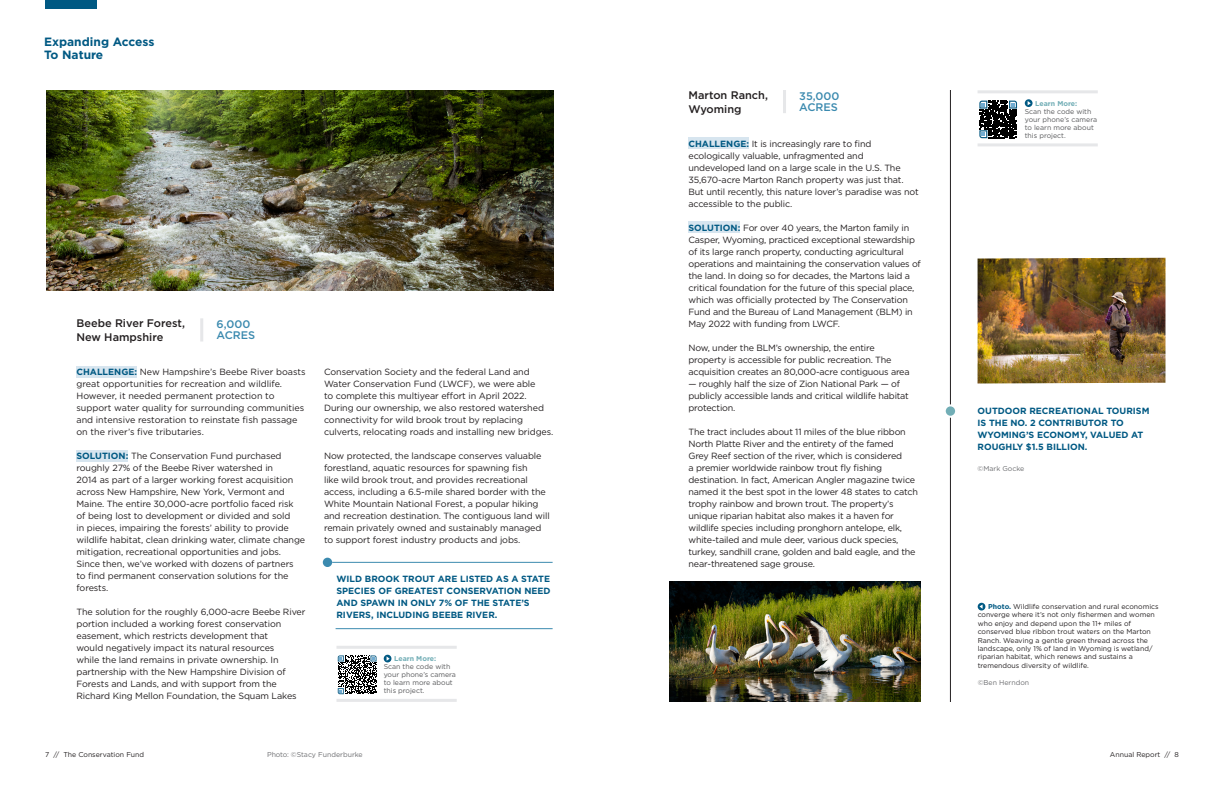
<style>
.page{position:relative;width:1224px;height:792px;background:#fff}
.page>*{position:absolute;margin:0;border:0;box-sizing:border-box;transform-origin:0 0}
.t1{font:700 12px "Gotham";color:#005983}
.t2{font:500 11px/14px "Gotham";color:#231f20}
.t3{font:500 11px/11px "Gotham";color:#3b8aaf}
.t4{font:9px/12px "Gotham";letter-spacing:-.015em;color:#231f20}
.t5{font:700 9px/12px "Gotham";color:#005983}
.t6{font:7px/8.4px "Gotham";color:#231f20}
.t7{font:7px/8px "Gotham";color:#57585a}
.t8{font:7px "Gotham";color:#6c6d70}
.s1{font-weight:700;color:#005983}
.s2{font-weight:700;color:#72aeb6}
</style>
<div class="page">
<div style="left:688px;top:221px;width:52px;height:12px;background:#d7e5ef"></div>
<img style="left:46px;top:90px;width:508px;height:201px">
<img style="left:670px;top:582px;width:251px;height:120px">
<hr style="left:950px;top:90px;width:1px;height:612px;background:#231f20">
<img style="left:978px;top:258px;width:188px;height:126px">
<hr style="left:200px;top:318px;width:3px;height:24px;background:#e6e7e9">
<hr style="left:783px;top:90px;width:3px;height:23px;background:#e6e7e9">
<div style="left:76px;top:366px;width:61px;height:12px;background:#d7e5ef"></div>
<div style="left:76px;top:450px;width:52px;height:11px;background:#d7e5ef"></div>
<div style="left:688px;top:137px;width:61px;height:12px;background:#d7e5ef"></div>
<svg style="left:981px;top:100px;width:37px;height:39px"></svg>
<svg style="left:979px;top:101px;width:38px;height:37px"></svg>
<svg style="left:1025px;top:99px;width:8px;height:8px"></svg>
<hr style="left:978px;top:143px;width:120px;height:3px;background:#e6e7e9">
<hr style="left:978px;top:90px;width:120px;height:3px;background:#e6e7e9">
<svg style="left:1028px;top:101px;width:3px;height:4px"></svg>
<div style="left:45px;top:0;width:52px;height:9px;background:#005983"></div>
<hr style="left:332px;top:562px;width:221px;height:1px;background:#3b8aaf">
<hr style="left:336px;top:628px;width:217px;height:1px;background:#3b8aaf">
<svg style="left:338px;top:655px;width:39px;height:39px"></svg>
<svg style="left:384px;top:655px;width:7px;height:7px"></svg>
<hr style="left:336px;top:699px;width:121px;height:3px;background:#e6e7e9">
<hr style="left:336px;top:646px;width:121px;height:3px;background:#e6e7e9">
<svg style="left:387px;top:657px;width:3px;height:4px"></svg>
<div style="left:323px;top:558px;width:9px;height:9px;background:#3b8aaf;border-radius:50%"></div>
<svg style="left:978px;top:603px;width:7px;height:8px"></svg>
<svg style="left:980px;top:605px;width:3px;height:4px"></svg>
<div style="left:945px;top:405px;width:11px;height:12px;background:#72aeb6;border-radius:50%"></div>
<div style="left:944px;top:404px;width:13px;height:14px;border:2px solid #fff;border-radius:50%"></div>
<p class="t1" style="left:44px;top:34px;width:112px">Expanding Access</p>
<p class="t1" style="left:44px;top:47px;width:61px">To Nature</p>
<p class="t2" style="left:76px;top:316px;width:110px">Beebe River Forest,<br>New Hampshire</p>
<p class="t3" style="left:217px;top:319px;width:40px">6,000<br>ACRES</p>
<p class="t4" style="left:76px;top:366px;width:231px"><span class="s1">CHALLENGE:</span> New Hampshire’s Beebe River boasts great opportunities for recreation and wildlife.<br>However, it needed permanent protection to support water quality for surrounding communities and intensive restoration to reinstate fish passage on the river’s five tributaries.</p>
<p class="t4" style="left:76px;top:450px;width:230px"><span class="s1">SOLUTION:</span> The Conservation Fund purchased roughly 27% of the Beebe River watershed in<br>2014 as part of a larger working forest acquisition across New Hampshire, New York, Vermont and Maine. The entire 30,000-acre portfolio faced risk<br>of being lost to development or divided and sold<br>in pieces, impairing the forests’ ability to provide wildlife habitat, clean drinking water, climate change mitigation, recreational opportunities and jobs.<br>Since then, we’ve worked with dozens of partners<br>to find permanent conservation solutions for the forests.</p>
<p class="t4" style="left:76px;top:606px;width:230px">The solution for the roughly 6,000-acre Beebe River portion included a working forest conservation easement, which restricts development that<br>would negatively impact its natural resources<br>while the land remains in private ownership. In partnership with the New Hampshire Division of Forests and Lands, and with support from the Richard King Mellon Foundation, the Squam Lakes</p>
<p class="t4" style="left:324px;top:366px;width:231px">Conservation Society and the federal Land and Water Conservation Fund (LWCF), we were able<br>to complete this multiyear effort in April 2022.<br>During our ownership, we also restored watershed connectivity for wild brook trout by replacing culverts, relocating roads and installing new bridges.</p>
<p class="t4" style="left:324px;top:450px;width:227px">Now protected, the landscape conserves valuable forestland, aquatic resources for spawning fish<br>like wild brook trout, and provides recreational access, including a 6.5-mile shared border with the White Mountain National Forest, a popular hiking and recreation destination. The contiguous land will remain privately owned and sustainably managed to support forest industry products and jobs.</p>
<p class="t5" style="left:336px;top:572px;width:216px">WILD BROOK TROUT ARE LISTED AS A STATE SPECIES OF GREATEST CONSERVATION NEED AND SPAWN IN ONLY 7% OF THE STATE’S RIVERS, INCLUDING BEEBE RIVER.</p>
<p class="t7" style="left:384px;top:654px;width:74px;text-indent:10px"><span class="s2">Learn More:<br></span>Scan the code with your phone’s camera to learn more about this project.</p>
<p class="t2" style="left:688px;top:88px;width:81px">Marton Ranch,<br>Wyoming</p>
<p class="t3" style="left:799px;top:90px;width:42px">35,000<br>ACRES</p>
<p class="t4" style="left:688px;top:137px;width:232px"><span class="s1">CHALLENGE:</span> It is increasingly rare to find ecologically valuable, unfragmented and undeveloped land on a large scale in the U.S. The 35,670-acre Marton Ranch property was just that.<br>But until recently, this nature lover’s paradise was not accessible to the public.</p>
<p class="t4" style="left:688px;top:221px;width:234px"><span class="s1">SOLUTION:</span> For over 40 years, the Marton family in Casper, Wyoming, practiced exceptional stewardship of its large ranch property, conducting agricultural operations and maintaining the conservation values of the land. In doing so for decades, the Martons laid a critical foundation for the future of this special place, which was officially protected by The Conservation Fund and the Bureau of Land Management (BLM) in May 2022 with funding from LWCF.</p>
<p class="t4" style="left:688px;top:341px;width:223px">Now, under the BLM’s ownership, the entire property is accessible for public recreation. The acquisition creates an 80,000-acre contiguous area</p>
<p class="t4" style="left:688px;top:377px;width:222px">— roughly half the size of Zion National Park — of publicly accessible lands and critical wildlife habitat protection.</p>
<p class="t4" style="left:688px;top:425px;width:231px">The tract includes about 11 miles of the blue ribbon North Platte River and the entirety of the famed<br>Grey Reef section of the river, which is considered<br>a premier worldwide rainbow trout fly fishing destination. In fact, American Angler magazine twice named it the best spot in the lower 48 states to catch trophy rainbow and brown trout. The property’s unique riparian habitat also makes it a haven for wildlife species including pronghorn antelope, elk, white-tailed and mule deer, various duck species, turkey, sandhill crane, golden and bald eagle, and the near-threatened sage grouse.</p>
<p class="t7" style="left:1025px;top:99px;width:74px;text-indent:10px"><span class="s2">Learn More:<br></span>Scan the code with your phone’s camera to learn more about this project.</p>
<p class="t5" style="left:978px;top:405px;width:173px">OUTDOOR RECREATIONAL TOURISM<br>IS THE NO. 2 CONTRIBUTOR TO<br>WYOMING’S ECONOMY, VALUED AT<br>ROUGHLY $1.5 BILLION.</p>
<p class="t8" style="left:978px;top:464px;width:48px">©Mark Gocke</p>
<p class="t6" style="left:978px;top:602px;width:183px;text-indent:10px"><span class="s1">Photo.</span> Wildlife conservation and rural economics converge where it’s not only fishermen and women who enjoy and depend upon the 11+ miles of conserved blue ribbon trout waters on the Marton Ranch. Weaving a gentle green thread across the landscape, only 1% of land in Wyoming is wetland/ riparian habitat, which renews and sustains a tremendous diversity of wildlife.</p>
<p class="t8" style="left:978px;top:678px;width:53px">©Ben Herndon</p>
<p class="t6" style="left:45px;top:750px;width:101px">7 // The Conservation Fund</p>
<p class="t6" style="left:1110px;top:750px;width:71px">Annual Report // 8</p>
<p class="t8" style="left:267px;top:750px;width:97px">Photo: ©Stacy Funderburke</p>
</div>
